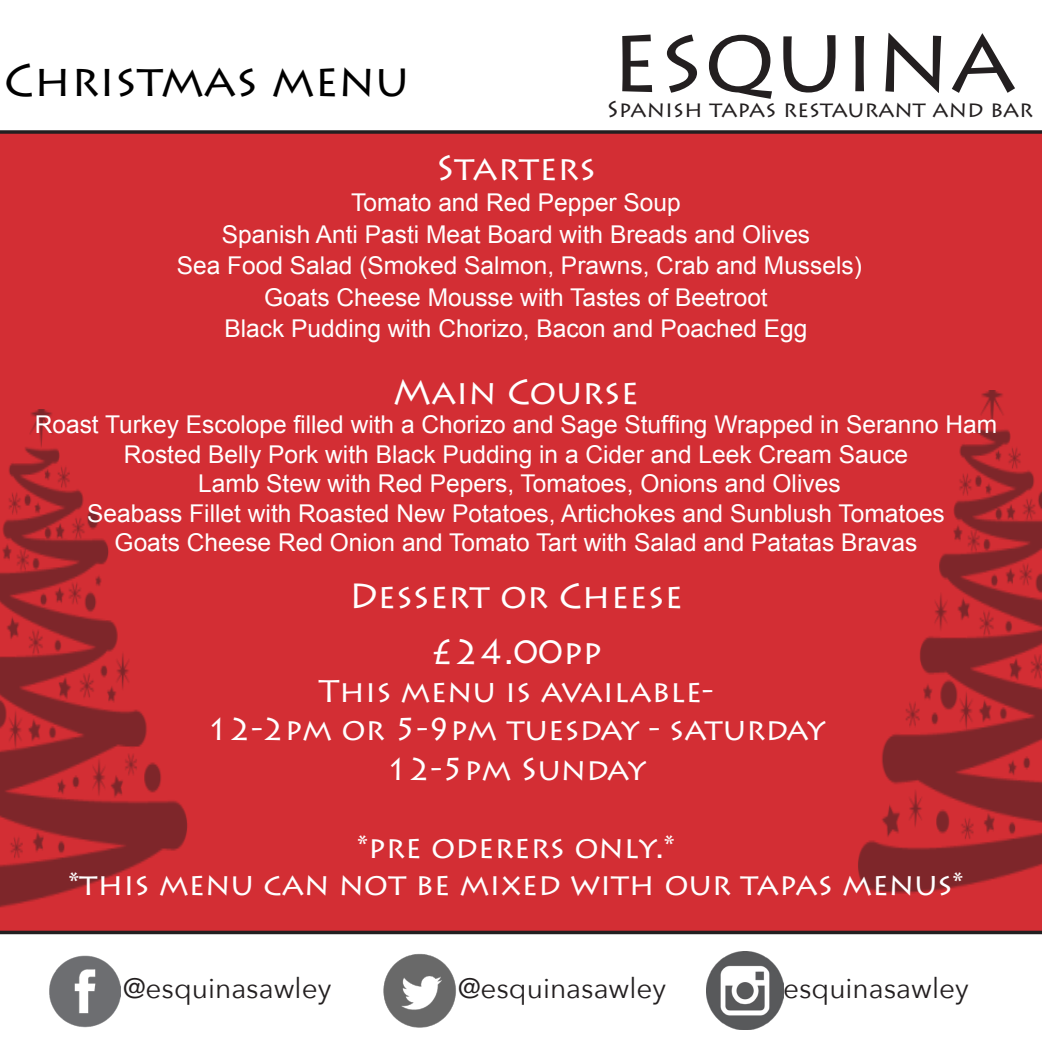
<style>
.page{position:relative;width:1042px;height:1042px;background:#fff}
.page>*{position:absolute;margin:0;border:0;box-sizing:border-box;transform-origin:0 0}
.t1{font:92.75px "Lithos Pro";color:#231f20}
.t2{font:45.5px "Lithos Pro";color:#000}
.t3{font:35px "Lithos Pro";color:#fff}
.t4{font:31.5px "Lithos Pro";color:#fff}
.t5{font:28px "Avenir Next";color:#231f20}
.t6{font:24.5px "Arial";color:#fff}
.t7{font:22.75px "Lithos Pro";color:#231f20}
</style>
<div class="page">
<div style="left:0;top:134px;width:1042px;height:800px;background:#d32e34"></div>
<img style="left:0;top:409px;width:218px;height:526px">
<svg style="left:0;top:130px;width:1042px;height:4px;background:#3b2d2e"></svg>
<svg style="left:0;top:930px;width:1042px;height:4px;background:#422123"></svg>
<img style="left:50px;top:955px;width:71px;height:72px">
<img style="left:383px;top:953px;width:73px;height:75px">
<img style="left:706px;top:951px;width:77px;height:78px">
<img style="left:858px;top:390px;width:184px;height:504px">
<p class="t2" style="left:4px;top:54px;width:406px">Christmas menu</p>
<p class="t1" style="left:610px;top:6px;width:407px">esquina</p>
<p class="t7" style="left:607px;top:96px;width:428px">Spanish tapas restaurant and bar</p>
<p class="t3" style="left:436px;top:148px;width:161px">Starters</p>
<p class="t6" style="left:351px;top:187px;width:331px">Tomato and Red Pepper Soup</p>
<p class="t6" style="left:222px;top:218px;width:590px">Spanish Anti Pasti Meat Board with Breads and Olives</p>
<p class="t6" style="left:177px;top:250px;width:686px">Sea Food Salad (Smoked Salmon, Prawns, Crab and Mussels)</p>
<p class="t6" style="left:264px;top:281px;width:505px">Goats Cheese Mousse with Tastes of Beetroot</p>
<p class="t6" style="left:224px;top:313px;width:584px">Black Pudding with Chorizo, Bacon and Poached Egg</p>
<p class="t3" style="left:393px;top:372px;width:247px">Main Course</p>
<p class="t6" style="left:35px;top:409px;width:964px">Roast Turkey Escolope filled with a Chorizo and Sage Stuffing Wrapped in Seranno Ham</p>
<p class="t6" style="left:124px;top:438px;width:786px">Rosted Belly Pork with Black Pudding in a Cider and Leek Cream Sauce</p>
<p class="t6" style="left:198px;top:467px;width:644px">Lamb Stew with Red Pepers, Tomatoes, Onions and Olives</p>
<p class="t6" style="left:87px;top:497px;width:859px">Seabass Fillet with Roasted New Potatoes, Artichokes and Sunblush Tomatoes</p>
<p class="t6" style="left:115px;top:526px;width:804px">Goats Cheese Red Onion and Tomato Tart with Salad and Patatas Bravas</p>
<p class="t3" style="left:349px;top:575px;width:335px">Dessert or Cheese</p>
<p class="t3" style="left:430px;top:632px;width:174px">£24.00pp</p>
<p class="t4" style="left:319px;top:673px;width:396px">This menu is available-</p>
<p class="t4" style="left:207px;top:711px;width:620px">12-2pm or 5-9pm tuesday - saturday</p>
<p class="t4" style="left:386px;top:751px;width:261px">12-5pm Sunday</p>
<p class="t4" style="left:357px;top:828px;width:319px">*pre oderers only.*</p>
<p class="t4" style="left:69px;top:866px;width:896px">*this menu can not be mixed with our tapas menus*</p>
<p class="t5" style="left:123px;top:964px;width:210px">@esquinasawley</p>
<p class="t5" style="left:458px;top:964px;width:210px">@esquinasawley</p>
<p class="t5" style="left:783px;top:964px;width:187px">esquinasawley</p>
</div>
